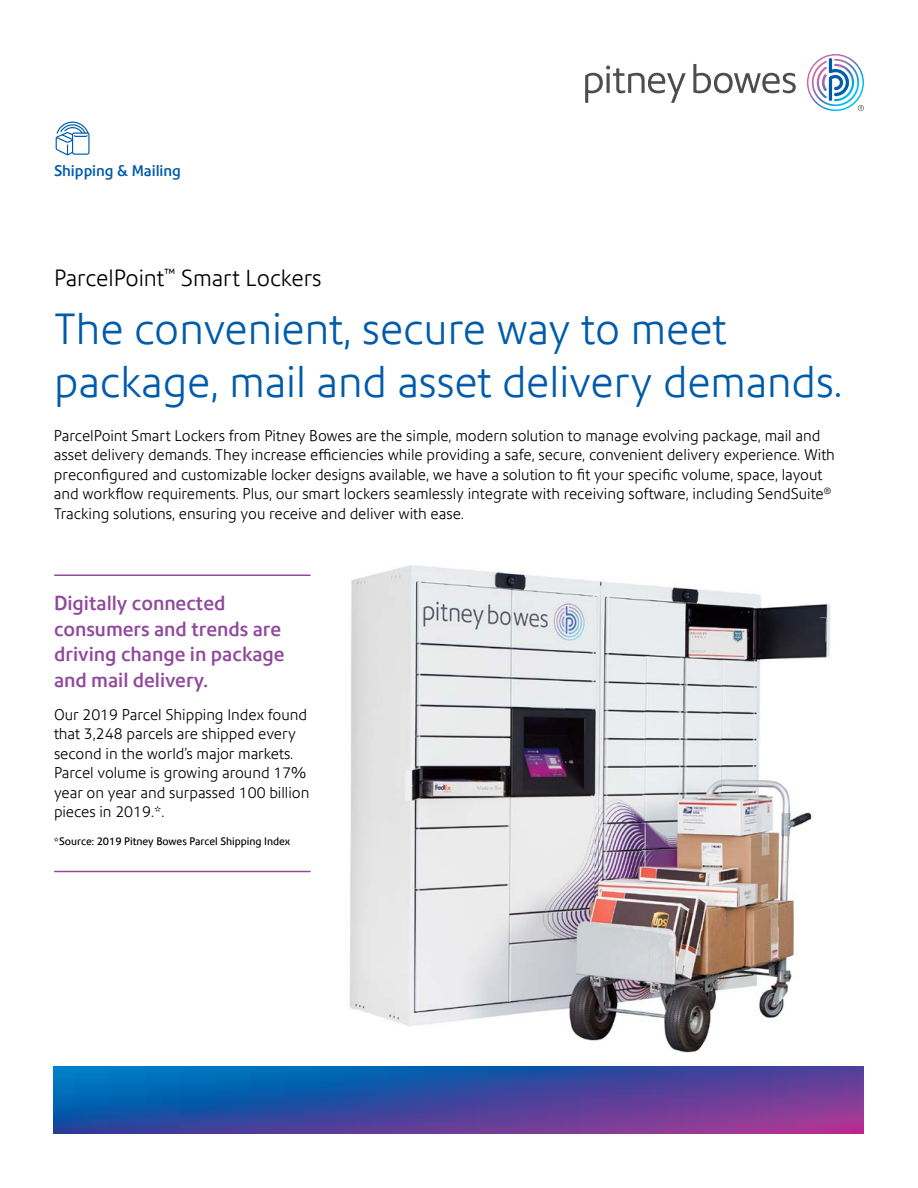
<style>
.page{position:relative;width:918px;height:1188px;background:#fff}
.page>*{position:absolute;margin:0;border:0;box-sizing:border-box;transform-origin:0 0}
.t1{font:300 42.3px/52.5px "Precision Sans";color:#005baa}
.t2{font:300 22.5px "Precision Sans";color:#000}
.t3{font:500 19.5px/25.5px "Precision Sans";color:#90499c}
.t4{font:300 15px/19.5px "Precision Sans";color:#000}
.t5{font:500 15px "Precision Sans";color:#005baa}
.t6{font:10.5px "Precision Sans";color:#000}
</style>
<div class="page">
<svg style="left:54px;top:1066px;width:810px;height:68px;background:#3d4ba1"></svg>
<img style="left:349px;top:565px;width:482px;height:488px">
<svg style="left:56px;top:122px;width:34px;height:33px"></svg>
<hr style="left:55px;top:574px;width:255px;height:2px;background:#90499c">
<hr style="left:55px;top:871px;width:255px;height:1px;background:#90499c">
<svg style="left:585px;top:64px;width:211px;height:39px"></svg>
<svg style="left:807px;top:54px;width:57px;height:57px"></svg>
<p class="t5" style="left:54px;top:162px;width:129px">Shipping &amp; Mailing</p>
<h2 class="t2" style="left:54px;top:264px;width:269px">ParcelPoint<sup>™</sup> Smart Lockers</h2>
<h1 class="t1" style="left:54px;top:303px;width:790px">The convenient, secure way to meet package, mail and asset delivery demands.</h1>
<p class="t4" style="left:54px;top:426px;width:782px">ParcelPoint Smart Lockers from Pitney Bowes are the simple, modern solution to manage evolving package, mail and asset delivery demands. They increase efficiencies while providing a safe, secure, convenient delivery experience. With preconfigured and customizable locker designs available, we have a solution to fit your specific volume, space, layout and workflow requirements. Plus, our smart lockers seamlessly integrate with receiving software, including SendSuite<sup>® </sup>Tracking solutions, ensuring you receive and deliver with ease.</p>
<h3 class="t3" style="left:54px;top:591px;width:232px">Digitally connected consumers and trends are driving change in package and mail delivery.</h3>
<p class="t4" style="left:54px;top:705px;width:257px">Our 2019 Parcel Shipping Index found that 3,248 parcels are shipped every second in the world’s major markets.<br>Parcel volume is growing around 17% year on year and surpassed 100 billion pieces in 2019.*.</p>
<p class="t6" style="left:54px;top:834px;width:238px">*Source: 2019 Pitney Bowes Parcel Shipping Index</p>
</div>
